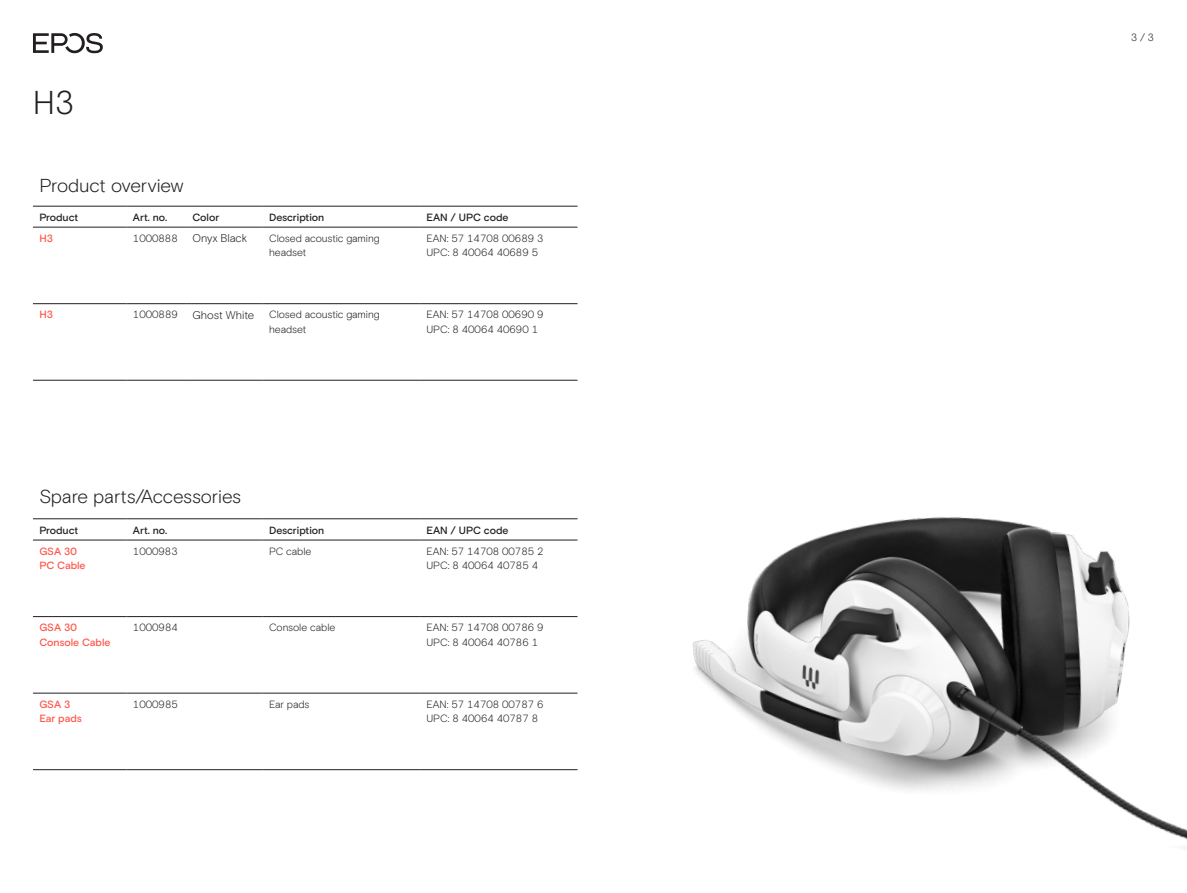
<style>
.page{position:relative;width:1187px;height:893px;background:#fff}
.page>*{position:absolute;margin:0;border:0;box-sizing:border-box;transform-origin:0 0}
.t1{font:300 33px "EPOS Basis";color:#231f20}
.t2{font:300 18.75px "EPOS Basis";letter-spacing:-.01em;color:#231f20}
.t3{font:300 11.25px "EPOS Basis";letter-spacing:-.005em;color:#231f20}
.t4{font:300 10.5px/14.7px "EPOS Basis";color:#231f20}
.t5{font:500 10.5px "EPOS Basis";color:#231f20}
.t6{font:500 10.5px/14.7px "EPOS Basis";letter-spacing:-.005em;color:#ff5549}
</style>
<div class="page">
<img style="left:692px;top:517px;width:494px;height:331px">
<hr style="left:420px;top:227px;width:157px;height:1px;background:#231f20">
<hr style="left:420px;top:303px;width:157px;height:1px;background:#231f20">
<hr style="left:126px;top:227px;width:60px;height:1px;background:#231f20">
<hr style="left:186px;top:227px;width:77px;height:1px;background:#231f20">
<hr style="left:126px;top:303px;width:60px;height:1px;background:#231f20">
<hr style="left:186px;top:303px;width:77px;height:1px;background:#231f20">
<hr style="left:33px;top:227px;width:93px;height:1px;background:#231f20">
<hr style="left:33px;top:303px;width:93px;height:1px;background:#231f20">
<hr style="left:33px;top:380px;width:93px;height:1px;background:#231f20">
<hr style="left:126px;top:380px;width:60px;height:1px;background:#231f20">
<hr style="left:186px;top:380px;width:77px;height:1px;background:#231f20">
<hr style="left:420px;top:380px;width:157px;height:1px;background:#231f20">
<hr style="left:263px;top:227px;width:157px;height:1px;background:#231f20">
<hr style="left:263px;top:303px;width:157px;height:1px;background:#231f20">
<hr style="left:263px;top:380px;width:157px;height:1px;background:#231f20">
<hr style="left:33px;top:206px;width:93px;height:1px;background:#231f20">
<hr style="left:126px;top:206px;width:60px;height:1px;background:#231f20">
<hr style="left:186px;top:206px;width:77px;height:1px;background:#231f20">
<hr style="left:263px;top:206px;width:157px;height:1px;background:#231f20">
<hr style="left:420px;top:206px;width:157px;height:1px;background:#231f20">
<hr style="left:420px;top:540px;width:157px;height:1px;background:#231f20">
<hr style="left:420px;top:616px;width:157px;height:1px;background:#231f20">
<hr style="left:420px;top:693px;width:157px;height:1px;background:#231f20">
<hr style="left:420px;top:769px;width:157px;height:1px;background:#231f20">
<hr style="left:126px;top:540px;width:137px;height:1px;background:#231f20">
<hr style="left:126px;top:616px;width:137px;height:1px;background:#231f20">
<hr style="left:126px;top:693px;width:137px;height:1px;background:#231f20">
<hr style="left:126px;top:769px;width:137px;height:1px;background:#231f20">
<hr style="left:33px;top:540px;width:93px;height:1px;background:#231f20">
<hr style="left:33px;top:616px;width:93px;height:1px;background:#231f20">
<hr style="left:33px;top:693px;width:93px;height:1px;background:#231f20">
<hr style="left:33px;top:769px;width:93px;height:1px;background:#231f20">
<hr style="left:263px;top:540px;width:157px;height:1px;background:#231f20">
<hr style="left:263px;top:616px;width:157px;height:1px;background:#231f20">
<hr style="left:263px;top:693px;width:157px;height:1px;background:#231f20">
<hr style="left:263px;top:769px;width:157px;height:1px;background:#231f20">
<hr style="left:33px;top:518px;width:93px;height:1px;background:#231f20">
<hr style="left:126px;top:518px;width:137px;height:1px;background:#231f20">
<hr style="left:263px;top:518px;width:157px;height:1px;background:#231f20">
<hr style="left:420px;top:518px;width:157px;height:1px;background:#231f20">
<svg style="left:33px;top:33px;width:70px;height:20px"></svg>
<h1 class="t1" style="left:33px;top:83px;width:43px">H3</h1>
<h2 class="t2" style="left:39px;top:174px;width:146px">Product overview</h2>
<p class="t5" style="left:39px;top:211px;width:40px">Product</p>
<p class="t5" style="left:133px;top:211px;width:36px">Art. no.</p>
<p class="t5" style="left:192px;top:211px;width:28px">Color</p>
<p class="t5" style="left:269px;top:211px;width:57px">Description</p>
<p class="t5" style="left:426px;top:211px;width:83px">EAN / UPC code</p>
<p class="t6" style="left:39px;top:231px;width:15px">H3</p>
<p class="t4" style="left:133px;top:231px;width:46px">1000888</p>
<p class="t3" style="left:192px;top:232px;width:56px">Onyx Black</p>
<p class="t4" style="left:269px;top:231px;width:112px">Closed acoustic gaming headset</p>
<p class="t4" style="left:426px;top:231px;width:118px">EAN: 57 14708 00689 3<br>UPC: 8 40064 40689 5</p>
<p class="t6" style="left:39px;top:308px;width:15px">H3</p>
<p class="t4" style="left:133px;top:307px;width:46px">1000889</p>
<p class="t3" style="left:192px;top:308px;width:63px">Ghost White</p>
<p class="t4" style="left:269px;top:307px;width:112px">Closed acoustic gaming headset</p>
<p class="t4" style="left:426px;top:307px;width:118px">EAN: 57 14708 00690 9<br>UPC: 8 40064 40690 1</p>
<h2 class="t2" style="left:39px;top:485px;width:203px">Spare parts/Accessories</h2>
<p class="t5" style="left:39px;top:524px;width:40px">Product</p>
<p class="t5" style="left:133px;top:524px;width:36px">Art. no.</p>
<p class="t5" style="left:269px;top:524px;width:57px">Description</p>
<p class="t5" style="left:426px;top:524px;width:83px">EAN / UPC code</p>
<p class="t6" style="left:39px;top:544px;width:48px">GSA 30<br>PC Cable</p>
<p class="t4" style="left:133px;top:544px;width:46px">1000983</p>
<p class="t4" style="left:269px;top:544px;width:44px">PC cable</p>
<p class="t4" style="left:426px;top:544px;width:118px">EAN: 57 14708 00785 2<br>UPC: 8 40064 40785 4</p>
<p class="t6" style="left:39px;top:620px;width:73px">GSA 30<br>Console Cable</p>
<p class="t4" style="left:133px;top:620px;width:46px">1000984</p>
<p class="t4" style="left:269px;top:620px;width:68px">Console cable</p>
<p class="t4" style="left:426px;top:620px;width:118px">EAN: 57 14708 00786 9<br>UPC: 8 40064 40786 1</p>
<p class="t6" style="left:39px;top:697px;width:44px">GSA 3<br>Ear pads</p>
<p class="t4" style="left:133px;top:697px;width:46px">1000985</p>
<p class="t4" style="left:269px;top:697px;width:42px">Ear pads</p>
<p class="t4" style="left:426px;top:697px;width:118px">EAN: 57 14708 00787 6<br>UPC: 8 40064 40787 8</p>
<p class="t4" style="left:1130px;top:30px;width:24px">3 / 3</p>
</div>
